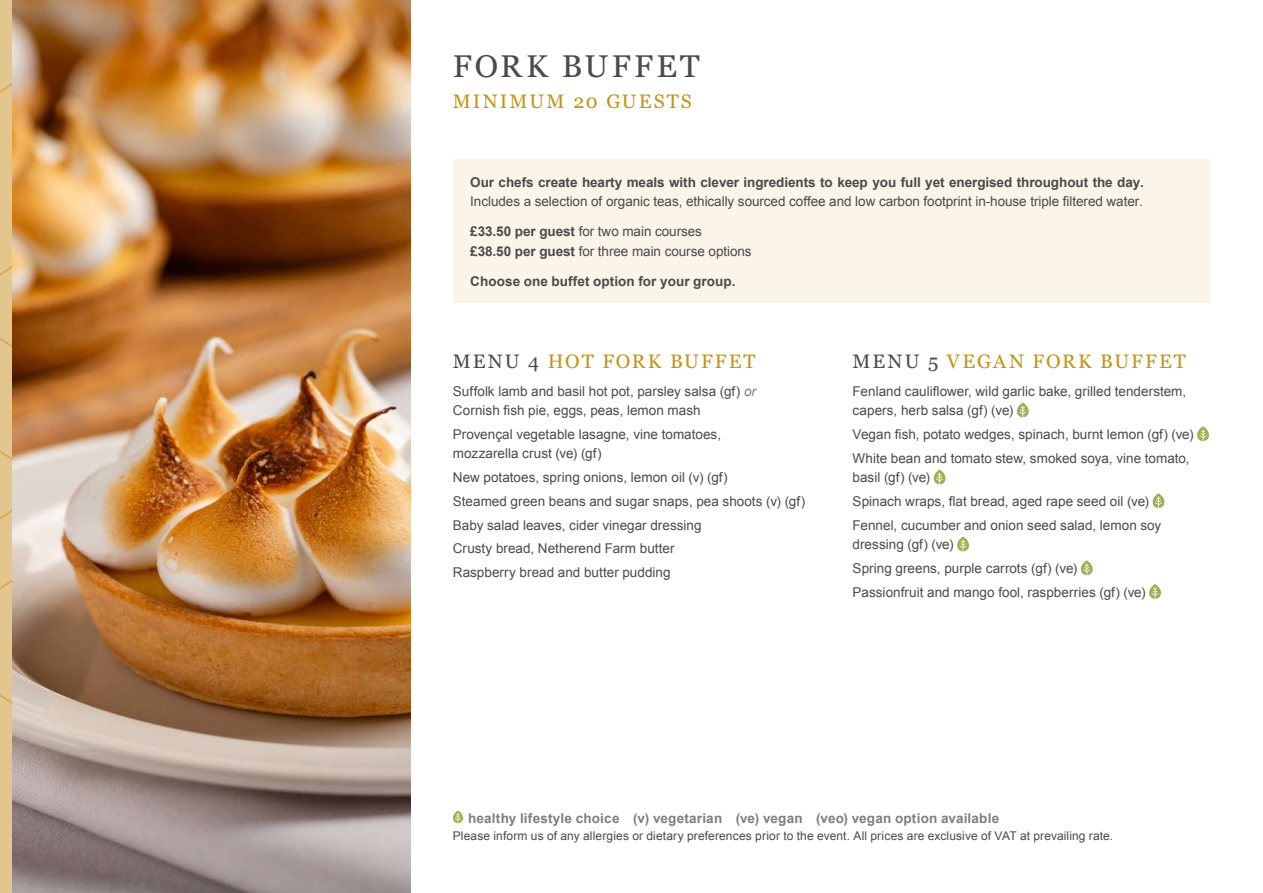
<style>
.page{position:relative;width:1263px;height:893px;background:#fff}
.page>*{position:absolute;margin:0;border:0;box-sizing:border-box;transform-origin:0 0}
.t1{font:31.5px "Georgia";letter-spacing:.105em;color:#4a4a49}
.t2{font:19.5px "Georgia";letter-spacing:.105em;color:#c59314}
.t3{font:13.5px/23.7px "Arial";color:#4a4a49}
.t4{font:700 13.5px "Arial";letter-spacing:-.005em;color:#4a4a49}
.t5{font:700 13.5px "Arial";letter-spacing:.015em;color:#7f7e7e}
.t6{font:12px "Arial";letter-spacing:.01em;color:#4a4a49}
.s1{font-weight:700}
.s2{color:#4a4a49}
.s3{font-style:italic;color:#7f7e7e}
</style>
<div class="page">
<svg style="left:0;top:0;width:13px;height:893px"></svg>
<svg style="left:453px;top:810px;width:10px;height:13px"></svg>
<svg style="left:1017px;top:403px;width:12px;height:14px"></svg>
<svg style="left:1197px;top:426px;width:12px;height:15px"></svg>
<svg style="left:934px;top:470px;width:11px;height:14px"></svg>
<svg style="left:1152px;top:493px;width:12px;height:15px"></svg>
<svg style="left:957px;top:537px;width:12px;height:14px"></svg>
<svg style="left:1081px;top:560px;width:12px;height:15px"></svg>
<svg style="left:1149px;top:584px;width:12px;height:15px"></svg>
<div style="left:453px;top:159px;width:757px;height:144px;background:#faf4e9"></div>
<img style="left:13px;top:0;width:397px;height:893px">
<h1 class="t1" style="left:453px;top:43px;width:248px">FORK BUFFET</h1>
<h2 class="t2" style="left:453px;top:87px;width:240px">MINIMUM 20 GUESTS</h2>
<p class="t4" style="left:470px;top:173px;width:675px">Our chefs create hearty meals with clever ingredients to keep you full yet energised throughout the day.</p>
<p class="t3" style="left:470px;top:190px;width:674px">Includes a selection of organic teas, ethically sourced coffee and low carbon footprint in-house triple filtered water.</p>
<p class="t3" style="left:470px;top:222px;width:283px;line-height:19.5px"><span class="s1">£33.50 per guest</span> for two main courses<br><span class="s1">£38.50 per guest</span> for three main course options</p>
<p class="t4" style="left:470px;top:272px;width:267px">Choose one buffet option for your group.</p>
<h2 class="t2" style="left:453px;top:347px;width:304px"><span class="s2">MENU 4</span> HOT FORK BUFFET</h2>
<p class="t3" style="left:453px;top:381px;width:305px;line-height:19.5px">Suffolk lamb and basil hot pot, parsley salsa (gf) <span class="s3">or<br></span>Cornish fish pie, eggs, peas, lemon mash</p>
<p class="t3" style="left:453px;top:425px;width:270px;line-height:19.5px">Provençal vegetable lasagne, vine tomatoes, mozzarella crust (ve) (gf)</p>
<p class="t3" style="left:453px;top:466px;width:354px">New potatoes, spring onions, lemon oil (v) (gf)<br>Steamed green beans and sugar snaps, pea shoots (v) (gf)<br>Baby salad leaves, cider vinegar dressing<br>Crusty bread, Netherend Farm butter<br>Raspberry bread and butter pudding</p>
<h2 class="t2" style="left:853px;top:347px;width:335px"><span class="s2">MENU 5</span> VEGAN FORK BUFFET</h2>
<p class="t3" style="left:853px;top:381px;width:335px;line-height:19.5px">Fenland cauliflower, wild garlic bake, grilled tenderstem, capers, herb salsa (gf) (ve)</p>
<p class="t3" style="left:853px;top:422px;width:342px">Vegan fish, potato wedges, spinach, burnt lemon (gf) (ve)<br>White bean and tomato stew, smoked soya, vine tomato,</p>
<p class="t3" style="left:853px;top:466px;width:310px">basil (gf) (ve)<br>Spinach wraps, flat bread, aged rape seed oil (ve)<br>Fennel, cucumber and onion seed salad, lemon soy</p>
<p class="t3" style="left:853px;top:533px;width:294px">dressing (gf) (ve)<br>Spring greens, purple carrots (gf) (ve)<br>Passionfruit and mango fool, raspberries (gf) (ve)</p>
<p class="t5" style="left:468px;top:810px;width:532px">healthy lifestyle choice (v) vegetarian (ve) vegan (veo) vegan option available</p>
<p class="t6" style="left:453px;top:828px;width:662px">Please inform us of any allergies or dietary preferences prior to the event. All prices are exclusive of VAT at prevailing rate.</p>
</div>
